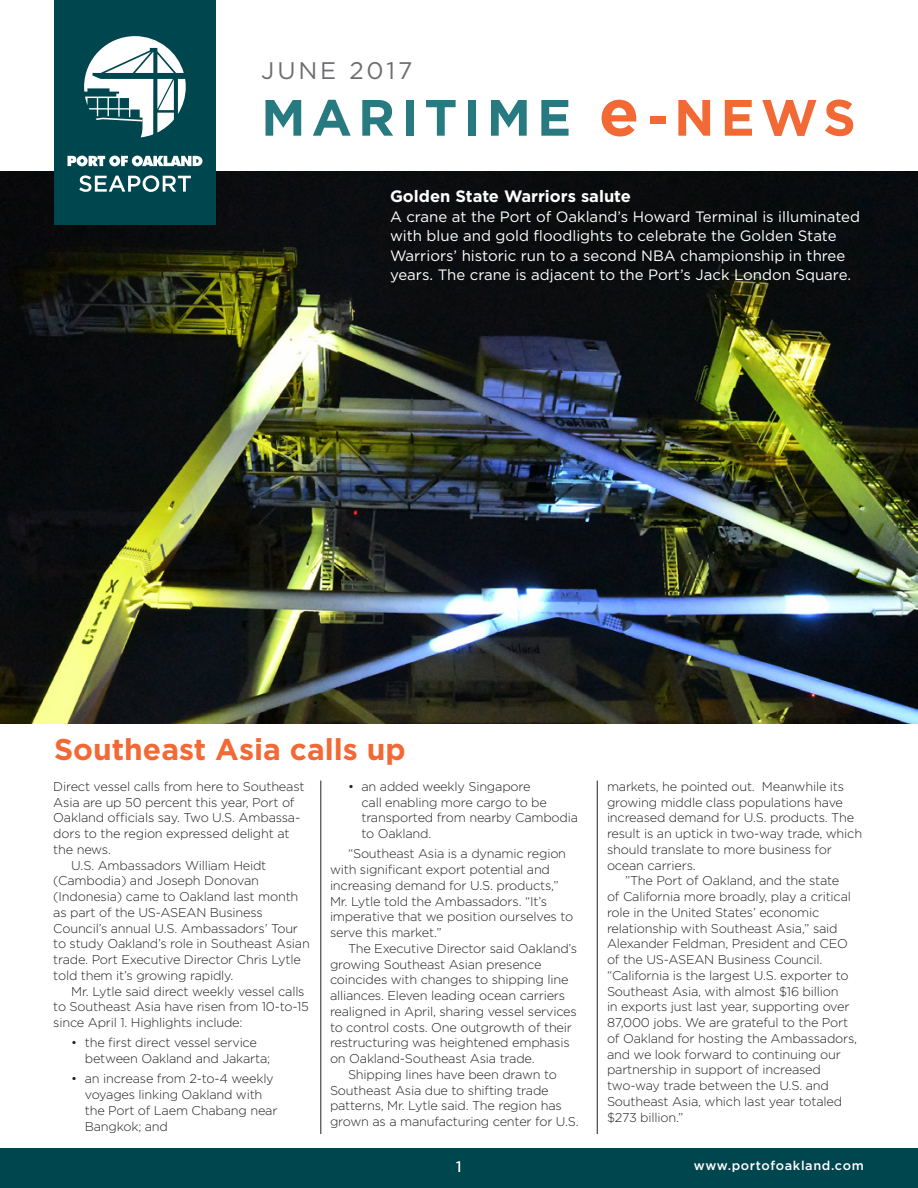
<style>
.page{position:relative;width:918px;height:1188px;background:#fff}
.page>*{position:absolute;margin:0;border:0;box-sizing:border-box;transform-origin:0 0}
.t1{font:700 51px "Gotham";letter-spacing:.12em;color:#277a7f}
.Major_Headline{font:700 30px "Gotham";color:#f26935}
.t2{font:24px "Gotham";letter-spacing:.12em;color:#6c6d70}
.scondary_Headline{font:700 16.5px "Gotham";color:#fff}
.scondary_Headline-2{font:15px/19.5px "Gotham";color:#fff}
.Story_Paragraph{font:300 12.75px/15.8px "Gotham";letter-spacing:-.015em;color:#231f20}
.Story_Lead_Paragraph{font:300 12.75px/15.8px "Gotham";letter-spacing:-.015em;color:#231f20}
.t3{font:500 12.75px "Gotham";letter-spacing:.05em;color:#fff}
.s1{font-size:66px;color:#f26935}
.s2{color:#f26935}
</style>
<div class="page">
<div style="left:0;top:1148px;width:918px;height:40px;background:#00464e"></div>
<img style="left:0;top:171px;width:918px;height:553px">
<hr style="left:597px;top:781px;width:1px;height:353px;background:#231f20">
<hr style="left:321px;top:781px;width:1px;height:353px;background:#231f20">
<div style="left:54px;top:0;width:162px;height:225px;background:#00464e"></div>
<svg style="left:68px;top:156px;width:134px;height:10px"></svg>
<svg style="left:79px;top:175px;width:112px;height:17px"></svg>
<svg style="left:84px;top:36px;width:102px;height:101px"></svg>
<p class="t2" style="left:261px;top:55px;width:153px">JUNE 2017</p>
<p class="t1" style="left:261px;top:84px;width:596px">MARITIME <span class="s1">e</span><span class="s2">-NEWS</span></p>
<p class="scondary_Headline" style="left:390px;top:185px;width:243px">Golden State Warriors salute</p>
<p class="scondary_Headline-2" style="left:390px;top:206px;width:472px">A crane at the Port of Oakland’s Howard Terminal is illuminated with blue and gold floodlights to celebrate the Golden State Warriors’ historic run to a second NBA championship in three years. The crane is adjacent to the Port’s Jack London Square.</p>
<p class="Major_Headline" style="left:54px;top:730px;width:353px">Southeast Asia calls up</p>
<p class="Story_Lead_Paragraph" style="left:53px;top:778px;width:253px">Direct vessel calls from here to Southeast Asia are up 50 percent this year, Port of Oakland officials say. Two U.S. Ambassa&shy;dors to the region expressed delight at the news.</p>
<p class="Story_Paragraph" style="left:53px;top:857px;width:258px;text-indent:18px">U.S. Ambassadors William Heidt (Cambodia) and Joseph Donovan (Indonesia) came to Oakland last month as part of the US-ASEAN Business Council’s annual U.S. Ambassadors’ Tour to study Oakland’s role in Southeast Asian trade. Port Executive Director Chris Lytle told them it’s growing rapidly.</p>
<p class="Story_Paragraph" style="left:53px;top:983px;width:257px;text-indent:18px">Mr. Lytle said direct weekly vessel calls to Southeast Asia have risen from 10-to-15 since April 1. Highlights include:</p>
<p class="Story_Paragraph" style="left:85px;top:1035px;width:187px;text-indent:-14px">• the first direct vessel service between Oakland and Jakarta;</p>
<p class="Story_Paragraph" style="left:85px;top:1071px;width:194px;text-indent:-14px">• an increase from 2-to-4 weekly voyages linking Oakland with the Port of Laem Chabang near<br>Bangkok; and</p>
<p class="Story_Paragraph" style="left:362px;top:778px;width:218px;text-indent:-14px">• an added weekly Singapore<br>call enabling more cargo to be transported from nearby Cambodia to Oakland.</p>
<p class="Story_Paragraph" style="left:330px;top:846px;width:245px;text-indent:18px">“Southeast Asia is a dynamic region with significant export potential and increasing demand for U.S. products,” Mr. Lytle told the Ambassadors. “It’s imperative that we position ourselves to serve this market.”</p>
<p class="Story_Paragraph" style="left:330px;top:940px;width:249px;text-indent:18px">The Executive Director said Oakland’s growing Southeast Asian presence coincides with changes to shipping line alliances. Eleven leading ocean carriers realigned in April, sharing vessel services to control costs. One outgrowth of their restructuring was heightened emphasis on Oakland-Southeast Asia trade.</p>
<p class="Story_Paragraph" style="left:330px;top:1066px;width:250px;text-indent:18px">Shipping lines have been drawn to Southeast Asia due to shifting trade patterns, Mr. Lytle said. The region has grown as a manufacturing center for U.S.</p>
<p class="Story_Paragraph" style="left:607px;top:778px;width:257px">markets, he pointed out. Meanwhile its growing middle class populations have increased demand for U.S. products. The result is an uptick in two-way trade, which should translate to more business for ocean carriers.</p>
<p class="Story_Paragraph" style="left:607px;top:873px;width:252px;text-indent:18px">”The Port of Oakland, and the state<br>of California more broadly, play a critical role in the United States’ economic relationship with Southeast Asia,” said Alexander Feldman, President and CEO of the US-ASEAN Business Council. “California is the largest U.S. exporter to Southeast Asia, with almost $16 billion<br>in exports just last year, supporting over 87,000 jobs. We are grateful to the Port of Oakland for hosting the Ambassadors, and we look forward to continuing our partnership in support of increased two-way trade between the U.S. and Southeast Asia, which last year totaled $273 billion.”</p>
<p class="scondary_Headline-2" style="left:456px;top:1157px;width:7px">1</p>
<p class="t3" style="left:694px;top:1157px;width:171px">www.portofoakland.com</p>
</div>
